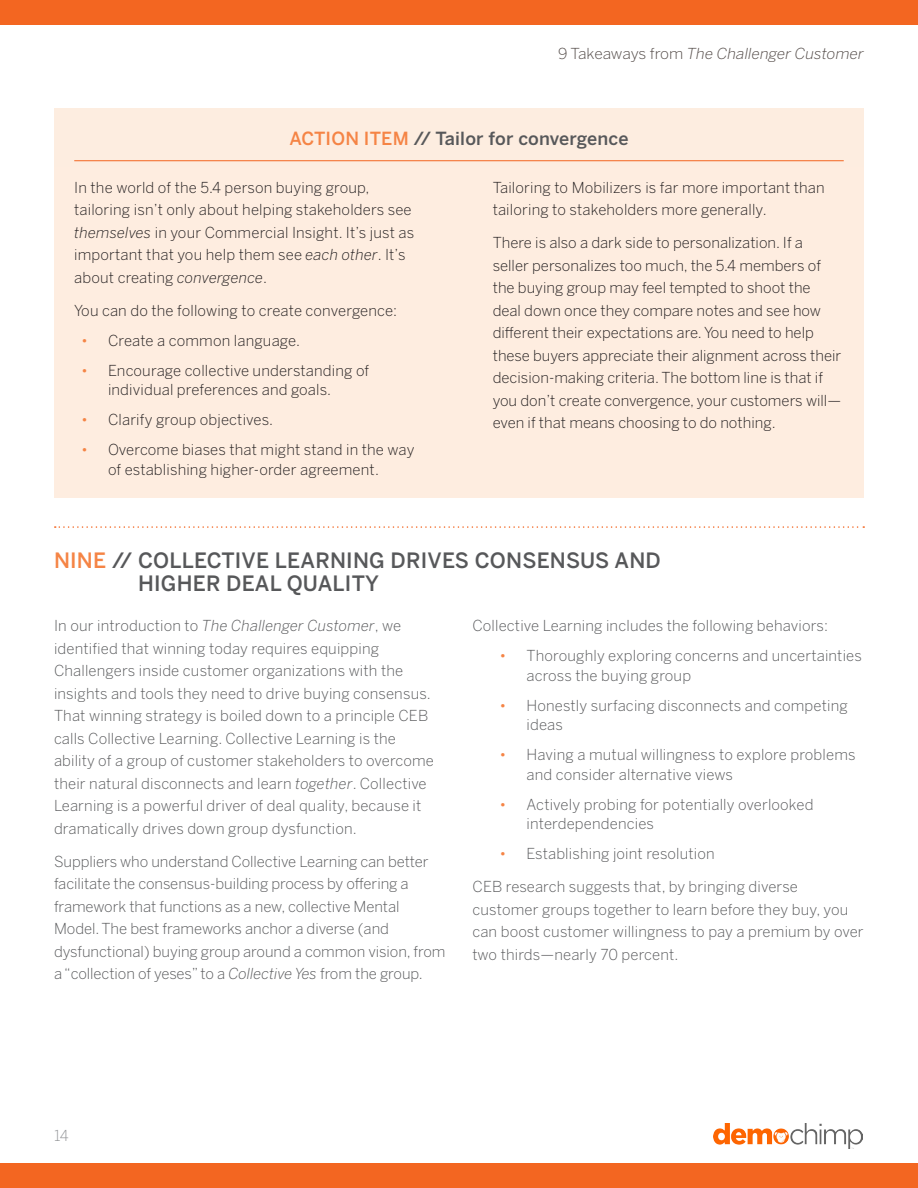
<style>
.page{position:relative;width:918px;height:1188px;background:#fff}
.page>*{position:absolute;margin:0;border:0;box-sizing:border-box;transform-origin:0 0}
.t1{font:500 21px/22.5px "Benton Sans";letter-spacing:.01em;color:#57585a}
.Action_Head{font:500 18px "Benton Sans";letter-spacing:.01em;color:#57585a}
.body{font:300 15px/22.5px "Benton Sans";letter-spacing:.01em;color:#57585a}
.Action_body{font:300 15px/22.5px "Benton Sans";color:#231f20}
.t2{font:italic 300 15px "Benton Sans";color:#524a47;scale:1.04 1}
.t3{font:300 15px "Benton Sans";color:#939598}
.s1{font-style:normal}
.s2{color:#f58445}
.s3{font-style:italic}
</style>
<div class="page">
<img style="left:713px;top:1123px;width:149px;height:26px">
<div style="left:0;top:0;width:918px;height:25px;background:#f36621"></div>
<div style="left:0;top:1163px;width:918px;height:25px;background:#f36621"></div>
<div style="left:54px;top:109px;width:810px;height:58px;background:#fdede0"></div>
<hr style="left:74px;top:160px;width:770px;height:1px;background:#f36621">
<div style="left:54px;top:167px;width:405px;height:139px;background:#feede0"></div>
<div style="left:54px;top:290px;width:405px;height:49px;background:#feede0"></div>
<div style="left:54px;top:320px;width:405px;height:49px;background:#feede0"></div>
<div style="left:54px;top:350px;width:405px;height:69px;background:#feede0"></div>
<div style="left:54px;top:400px;width:405px;height:49px;background:#feede0"></div>
<div style="left:54px;top:430px;width:405px;height:68px;background:#feede0"></div>
<div style="left:459px;top:167px;width:405px;height:72px;background:#feede0"></div>
<div style="left:459px;top:223px;width:405px;height:229px;background:#feede0"></div>
<div style="left:459px;top:449px;width:405px;height:49px;background:#feede0"></div>
<svg style="left:55px;top:526px;width:809px;height:2px"></svg>
<p class="t2" style="left:558px;top:45px;width:295px"><span class="s1">9 Takeaways from</span> The Challenger Customer</p>
<p class="Action_Head" style="left:289px;top:127px;width:341px"><span class="s2">ACTION ITEM</span> // Tailor for convergence</p>
<p class="Action_body" style="left:74px;top:176px;width:341px">In the world of the 5.4 person buying group, tailoring isn’t only about helping stakeholders see <span class="s3">themselves</span> in your Commercial Insight. It’s just as important that you help them see <span class="s3">each other</span>. It’s about creating <span class="s3">convergence</span>.</p>
<p class="Action_body" style="left:74px;top:299px;width:325px">You can do the following to create convergence:</p>
<p class="Action_body" style="left:81px;top:329px;width:221px"><span class="s2">•</span> Create a common language.</p>
<p class="Action_body" style="left:108px;top:360px;width:263px;line-height:19.5px;text-indent:-27px"><span class="s2">•</span> Encourage collective understanding of individual preferences and goals.</p>
<p class="Action_body" style="left:81px;top:408px;width:194px"><span class="s2">•</span> Clarify group objectives.</p>
<p class="Action_body" style="left:81px;top:440px;width:335px;line-height:19.5px;text-align:center"><span class="s2">•</span> Overcome biases that might stand in the way of establishing higher-order agreement.</p>
<p class="Action_body" style="left:493px;top:176px;width:334px">Tailoring to Mobilizers is far more important than tailoring to stakeholders more generally.</p>
<p class="Action_body" style="left:493px;top:231px;width:350px">There is also a dark side to personalization. If a seller personalizes too much, the 5.4 members of the buying group may feel tempted to shoot the deal down once they compare notes and see how different their expectations are. You need to help these buyers appreciate their alignment across their decision-making criteria. The bottom line is that if you don’t create convergence, your customers will— even if that means choosing to do nothing.</p>
<p class="t1" style="left:138px;top:549px;width:524px;text-indent:-84px"><span class="s2">NINE</span> // COLLECTIVE LEARNING DRIVES CONSENSUS AND<br>HIGHER DEAL QUALITY</p>
<p class="body" style="left:54px;top:614px;width:381px">In our introduction to <span class="s3">The Challenger Customer</span>, we identified that winning today requires equipping Challengers inside customer organizations with the insights and tools they need to drive buying consensus.<br>That winning strategy is boiled down to a principle CEB calls Collective Learning. Collective Learning is the ability of a group of customer stakeholders to overcome their natural disconnects and learn <span class="s3">together</span>. Collective Learning is a powerful driver of deal quality, because it dramatically drives down group dysfunction.</p>
<p class="body" style="left:54px;top:850px;width:393px">Suppliers who understand Collective Learning can better facilitate the consensus-building process by offering a framework that functions as a new, collective Mental Model. The best frameworks anchor a diverse (and dysfunctional) buying group around a common vision, from a “collection of yeses” to a <span class="s3">Collective Yes</span> from the group.</p>
<p class="body" style="left:472px;top:614px;width:357px">Collective Learning includes the following behaviors:</p>
<p class="body" style="left:526px;top:646px;width:337px;line-height:19.5px;text-indent:-27px"><span class="s2">•</span> Thoroughly exploring concerns and uncertainties across the buying group</p>
<p class="body" style="left:526px;top:695px;width:323px;line-height:19.5px;text-indent:-27px"><span class="s2">•</span> Honestly surfacing disconnects and competing ideas</p>
<p class="body" style="left:526px;top:745px;width:331px;line-height:19.5px;text-indent:-27px"><span class="s2">•</span> Having a mutual willingness to explore problems and consider alternative views</p>
<p class="body" style="left:526px;top:794px;width:289px;line-height:19.5px;text-indent:-27px"><span class="s2">•</span> Actively probing for potentially overlooked interdependencies</p>
<p class="body" style="left:500px;top:842px;width:217px"><span class="s2">•</span> Establishing joint resolution</p>
<p class="body" style="left:472px;top:875px;width:393px">CEB research suggests that, by bringing diverse customer groups together to learn before they buy, you can boost customer willingness to pay a premium by over two thirds—nearly 70 percent.</p>
<p class="t3" style="left:54px;top:1126px;width:16px">14</p>
</div>
